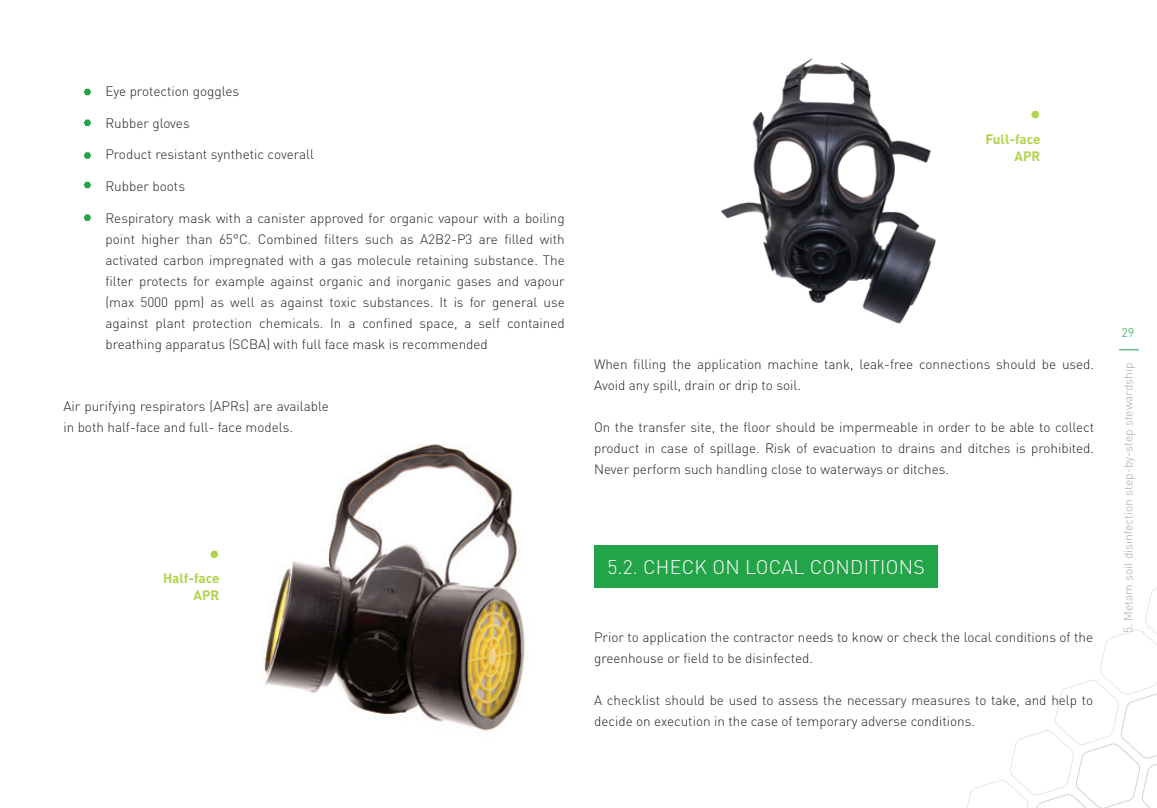
<style>
.page{position:relative;width:1157px;height:808px;background:#fff}
.page>*{position:absolute;margin:0;border:0;box-sizing:border-box;transform-origin:0 0}
.t1{font:300 19.5px "DIN";letter-spacing:.015em;color:#fff}
.t2{font:300 13.5px/21px "DIN";color:#231f20}
.t3{font:700 13.5px "DIN";color:#b1d349}
.t4{font:300 12.6px "DIN";color:#23a449}
.t5{font:300 12px "DIN";color:#a8a9ad}
</style>
<div class="page">
<svg style="left:967px;top:588px;width:190px;height:220px"></svg>
<svg style="left:1119px;top:349px;width:20px;height:1px"></svg>
<div style="left:594px;top:546px;width:343px;height:42px;background:#23a449"></div>
<img style="left:721px;top:58px;width:215px;height:266px">
<img style="left:263px;top:444px;width:262px;height:287px">
<svg style="left:84px;top:89px;width:7px;height:6px"></svg>
<svg style="left:84px;top:120px;width:7px;height:6px"></svg>
<svg style="left:84px;top:152px;width:7px;height:7px"></svg>
<svg style="left:84px;top:182px;width:7px;height:6px"></svg>
<svg style="left:84px;top:214px;width:7px;height:7px"></svg>
<svg style="left:210px;top:551px;width:8px;height:7px"></svg>
<svg style="left:1031px;top:111px;width:8px;height:7px"></svg>
<p class="t2" style="left:105px;top:81px;width:135px">Eye protection goggles</p>
<p class="t2" style="left:105px;top:112px;width:86px">Rubber gloves</p>
<p class="t2" style="left:105px;top:144px;width:210px">Product resistant synthetic coverall</p>
<p class="t2" style="left:105px;top:175px;width:81px">Rubber boots</p>
<p class="t2" style="left:105px;top:207px;width:461px;text-align:justify">Respiratory mask with a canister approved for organic vapour with a boiling point higher than 65°C. Combined filters such as A2B2-P3 are filled with activated carbon impregnated with a gas molecule retaining substance. The filter protects for example against organic and inorganic gases and vapour (max 5000 ppm) as well as against toxic substances. It is for general use against plant protection chemicals. In a confined space, a self contained breathing apparatus (SCBA) with full face mask is recommended</p>
<p class="t2" style="left:63px;top:396px;width:267px">Air purifying respirators (APRs) are available in both half-face and full- face models.</p>
<p class="t3" style="left:163px;top:569px;width:58px">Half-face</p>
<p class="t3" style="left:193px;top:586px;width:27px">APR</p>
<p class="t3" style="left:985px;top:131px;width:57px">Full-face</p>
<p class="t3" style="left:1014px;top:147px;width:27px">APR</p>
<p class="t2" style="left:594px;top:354px;width:501px">When filling the application machine tank, leak-free connections should be used.<br>Avoid any spill, drain or drip to soil.</p>
<p class="t2" style="left:594px;top:417px;width:501px;text-align:justify">On the transfer site, the floor should be impermeable in order to be able to collect product in case of spillage. Risk of evacuation to drains and ditches is prohibited.<br>Never perform such handling close to waterways or ditches.</p>
<p class="t1" style="left:607px;top:555px;width:319px">5.2. CHECK ON LOCAL CONDITIONS</p>
<p class="t2" style="left:594px;top:627px;width:500px">Prior to application the contractor needs to know or check the local conditions of the greenhouse or field to be disinfected.</p>
<p class="t2" style="left:594px;top:690px;width:500px">A checklist should be used to assess the necessary measures to take, and help to decide on execution in the case of temporary adverse conditions.</p>
<p class="t4" style="left:1121px;top:324px;width:14px">29</p>
<p class="t5" style="left:1120px;top:633px;width:272px;rotate:-90deg">5. Metam soil disinfection step-by-step stewardship</p>
</div>
